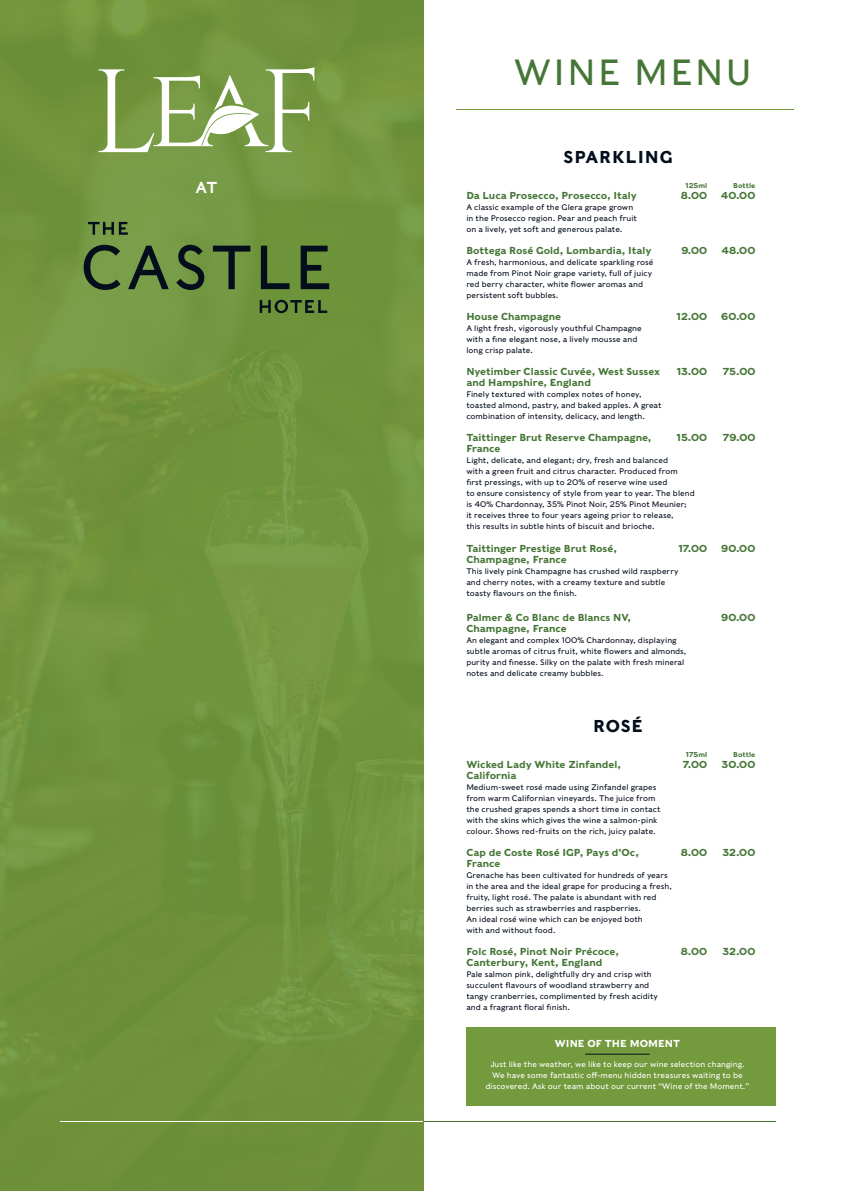
<style>
.page{position:relative;width:842px;height:1191px;background:#fff}
.page>*{position:absolute;margin:0;border:0;box-sizing:border-box;transform-origin:0 0}
.t1{font:36px "Caslons Egyptian";letter-spacing:.05em;color:#467637}
.t2{font:500 17px "Caslons Egyptian";letter-spacing:.05em;color:#030d1b}
.t3{font:15.8px "Caslons Egyptian";color:#fff}
.t4{font:500 10px "Caslons Egyptian";letter-spacing:.005em;color:#467637}
.t5{font:500 10px "Caslons Egyptian";letter-spacing:.005em;color:#fff}
.t6{font:8px/11px "Caslons Egyptian";letter-spacing:.005em;color:#030d1b}
.t7{font:8px/11px "Caslons Egyptian";letter-spacing:.005em;color:#fff;text-align:center}
.t8{font:500 7px "Caslons Egyptian";letter-spacing:.005em;color:#467637}
</style>
<div class="page">
<div style="left:0;top:0;width:424px;height:1191px;background:linear-gradient(to right,#71933c,#70953e)"></div>
<svg style="left:98px;top:67px;width:216px;height:85px"></svg>
<svg style="left:84px;top:245px;width:245px;height:45px;background:#537137"></svg>
<svg style="left:88px;top:222px;width:40px;height:13px"></svg>
<svg style="left:260px;top:300px;width:67px;height:13px"></svg>
<hr style="left:61px;top:1121px;width:365px;height:1px;background:#fff">
<hr style="left:424px;top:1121px;width:352px;height:1px;background:#467637">
<hr style="left:456px;top:110px;width:338px;height:1px;background:#739b3d">
<div style="left:467px;top:1027px;width:309px;height:78px;background:#739b3d"></div>
<hr style="left:585px;top:1054px;width:65px;height:1px;background:#030d1b">
<h1 class="t1" style="left:514px;top:49px;width:240px">WINE MENU</h1>
<h2 class="t2" style="left:563px;top:146px;width:111px">SPARKLING</h2>
<h3 class="t3" style="left:195px;top:177px;width:24px">AT</h3>
<p class="t8" style="left:685px;top:181px;width:23px">125ml</p>
<p class="t8" style="left:733px;top:181px;width:24px">Bottle</p>
<p class="t4" style="left:466px;top:189px;width:172px">Da Luca Prosecco, Prosecco, Italy</p>
<p class="t4" style="left:681px;top:189px;width:28px">8.00</p>
<p class="t4" style="left:721px;top:189px;width:36px">40.00</p>
<p class="t6" style="left:466px;top:202px;width:172px">A classic example of the Glera grape grown in the Prosecco region. Pear and peach fruit on a lively, yet soft and generous palate.</p>
<p class="t4" style="left:466px;top:244px;width:187px">Bottega Rosé Gold, Lombardia, Italy</p>
<p class="t4" style="left:681px;top:244px;width:27px">9.00</p>
<p class="t4" style="left:721px;top:244px;width:35px">48.00</p>
<p class="t6" style="left:466px;top:257px;width:189px">A fresh, harmonious, and delicate sparkling rosé made from Pinot Noir grape variety, full of juicy red berry character, white flower aromas and persistent soft bubbles.</p>
<p class="t4" style="left:466px;top:310px;width:96px">House Champagne</p>
<p class="t4" style="left:677px;top:310px;width:32px">12.00</p>
<p class="t4" style="left:721px;top:310px;width:36px">60.00</p>
<p class="t6" style="left:466px;top:323px;width:177px">A light fresh, vigorously youthful Champagne with a fine elegant nose, a lively mousse and long crisp palate.</p>
<p class="t4" style="left:466px;top:365px;width:195px">Nyetimber Classic Cuvée, West Sussex</p>
<p class="t4" style="left:677px;top:365px;width:32px">13.00</p>
<p class="t4" style="left:723px;top:365px;width:34px">75.00</p>
<p class="t4" style="left:466px;top:376px;width:126px">and Hampshire, England</p>
<p class="t6" style="left:466px;top:389px;width:197px">Finely textured with complex notes of honey, toasted almond, pastry, and baked apples. A great combination of intensity, delicacy, and length.</p>
<p class="t4" style="left:466px;top:431px;width:187px">Taittinger Brut Reserve Champagne,</p>
<p class="t4" style="left:677px;top:431px;width:32px">15.00</p>
<p class="t4" style="left:723px;top:431px;width:34px">79.00</p>
<p class="t4" style="left:466px;top:442px;width:36px">France</p>
<p class="t6" style="left:466px;top:455px;width:230px">Light, delicate, and elegant; dry, fresh and balanced<br>with a green fruit and citrus character. Produced from first pressings, with up to 20% of reserve wine used<br>to ensure consistency of style from year to year. The blend is 40% Chardonnay, 35% Pinot Noir, 25% Pinot Meunier;<br>it receives three to four years ageing prior to release,<br>this results in subtle hints of biscuit and brioche.</p>
<p class="t4" style="left:466px;top:541px;width:152px">Taittinger Prestige Brut Rosé,</p>
<p class="t4" style="left:678px;top:541px;width:30px">17.00</p>
<p class="t4" style="left:721px;top:541px;width:36px">90.00</p>
<p class="t4" style="left:466px;top:552px;width:102px">Champagne, France</p>
<p class="t6" style="left:466px;top:565px;width:214px">This lively pink Champagne has crushed wild raspberry and cherry notes, with a creamy texture and subtle toasty flavours on the finish.</p>
<p class="t4" style="left:466px;top:611px;width:166px">Palmer &amp; Co Blanc de Blancs NV,</p>
<p class="t4" style="left:721px;top:611px;width:36px">90.00</p>
<p class="t4" style="left:466px;top:622px;width:102px">Champagne, France</p>
<p class="t6" style="left:466px;top:634px;width:222px">An elegant and complex 100% Chardonnay, displaying subtle aromas of citrus fruit, white flowers and almonds, purity and finesse. Silky on the palate with fresh mineral notes and delicate creamy bubbles.</p>
<h2 class="t2" style="left:593px;top:714px;width:51px">ROSÉ</h2>
<p class="t8" style="left:686px;top:750px;width:23px">175ml</p>
<p class="t8" style="left:733px;top:750px;width:24px">Bottle</p>
<p class="t4" style="left:466px;top:758px;width:156px">Wicked Lady White Zinfandel,</p>
<p class="t4" style="left:683px;top:758px;width:26px">7.00</p>
<p class="t4" style="left:721px;top:758px;width:35px">30.00</p>
<p class="t4" style="left:466px;top:769px;width:52px">California</p>
<p class="t6" style="left:466px;top:781px;width:196px">Medium-sweet rosé made using Zinfandel grapes from warm Californian vineyards. The juice from the crushed grapes spends a short time in contact with the skins which gives the wine a salmon-pink colour. Shows red-fruits on the rich, juicy palate.</p>
<p class="t4" style="left:466px;top:846px;width:174px">Cap de Coste Rosé IGP, Pays d’Oc,</p>
<p class="t4" style="left:681px;top:846px;width:28px">8.00</p>
<p class="t4" style="left:722px;top:846px;width:34px">32.00</p>
<p class="t4" style="left:466px;top:857px;width:36px">France</p>
<p class="t6" style="left:466px;top:869px;width:207px">Grenache has been cultivated for hundreds of years in the area and the ideal grape for producing a fresh, fruity, light rosé. The palate is abundant with red berries such as strawberries and raspberries.<br>An ideal rosé wine which can be enjoyed both<br>with and without food.</p>
<p class="t4" style="left:466px;top:945px;width:154px">Folc Rosé, Pinot Noir Précoce,</p>
<p class="t4" style="left:681px;top:945px;width:28px">8.00</p>
<p class="t4" style="left:722px;top:945px;width:34px">32.00</p>
<p class="t4" style="left:466px;top:956px;width:138px">Canterbury, Kent, England</p>
<p class="t6" style="left:466px;top:968px;width:193px">Pale salmon pink, delightfully dry and crisp with succulent flavours of woodland strawberry and tangy cranberries, complimented by fresh acidity and a fragrant floral finish.</p>
<p class="t5" style="left:555px;top:1037px;width:127px">WINE OF THE MOMENT</p>
<p class="t7" style="left:485px;top:1058px;width:265px">Just like the weather, we like to keep our wine selection changing.<br>We have some fantastic off-menu hidden treasures waiting to be discovered. Ask our team about our current “Wine of the Moment.”</p>
</div>
